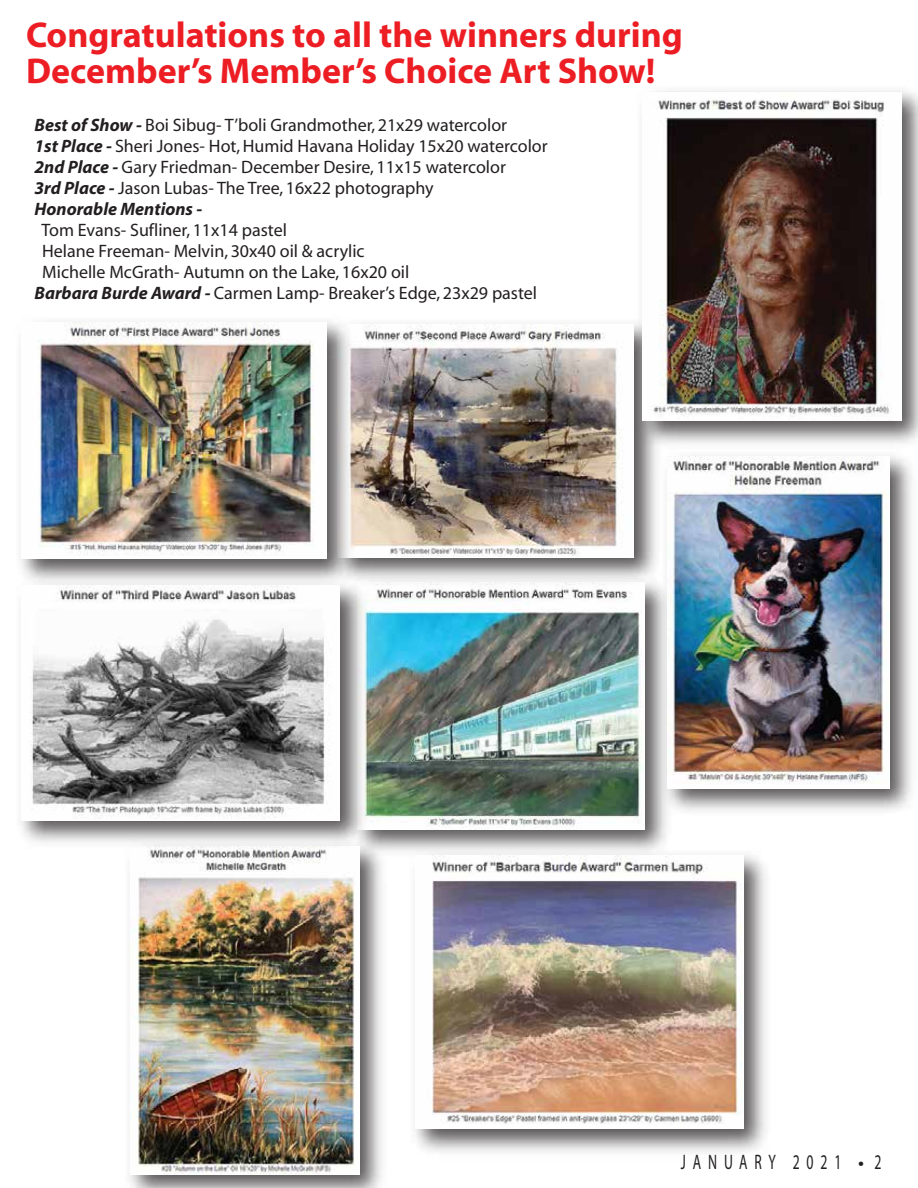
<style>
.page{position:relative;width:918px;height:1188px;background:#fff}
.page>*{position:absolute;margin:0;border:0;box-sizing:border-box;transform-origin:0 0}
.t1{font:700 36px/36px "Myriad";color:#ed1d24}
.t2{font:21px "Myriad";letter-spacing:.5em;color:#231f20;scale:.65 1}
.t3{font:18px/21px "Myriad";color:#231f20}
.s1{font-weight:700;font-style:italic}
</style>
<div class="page">
<img style="left:374px;top:591px;width:293px;height:260px">
<img style="left:374px;top:591px;width:271px;height:239px">
<img style="left:360px;top:454px;width:296px;height:137px">
<img style="left:360px;top:324px;width:273px;height:234px">
<img style="left:656px;top:454px;width:256px;height:368px">
<img style="left:668px;top:456px;width:222px;height:333px">
<img style="left:630px;top:91px;width:288px;height:363px">
<img style="left:642px;top:92px;width:259px;height:328px">
<img style="left:21px;top:322px;width:339px;height:251px">
<img style="left:21px;top:323px;width:306px;height:236px">
<img style="left:404px;top:843px;width:362px;height:309px">
<img style="left:416px;top:855px;width:328px;height:273px">
<img style="left:130px;top:834px;width:263px;height:354px">
<img style="left:130px;top:854px;width:230px;height:321px">
<img style="left:21px;top:573px;width:353px;height:281px">
<img style="left:21px;top:585px;width:319px;height:235px">
<h1 class="t1" style="left:26px;top:18px;width:658px">Congratulations to all the winners during<br>December’s Member’s Choice Art Show!</h1>
<p class="t3" style="left:34px;top:116px;width:515px"><span class="s1">Best of Show -</span> Boi Sibug- T’boli Grandmother, 21x29 watercolor<br><span class="s1">1st Place -</span> Sheri Jones- Hot, Humid Havana Holiday 15x20 watercolor <span class="s1">2nd Place -</span> Gary Friedman- December Desire, 11x15 watercolor<br><span class="s1">3rd Place -</span> Jason Lubas- The Tree, 16x22 photography<br><span class="s1">Honorable Mentions -</span></p>
<p class="t3" style="left:41px;top:221px;width:247px">Tom Evans- Sufliner, 11x14 pastel</p>
<p class="t3" style="left:42px;top:242px;width:324px">Helane Freeman- Melvin, 30x40 oil &amp; acrylic</p>
<p class="t3" style="left:42px;top:263px;width:369px">Michelle McGrath- Autumn on the Lake, 16x20 oil</p>
<p class="t3" style="left:34px;top:284px;width:504px"><span class="s1">Barbara Burde Award -</span> Carmen Lamp- Breaker’s Edge, 23x29 pastel</p>
<p class="t2" style="left:681px;top:1152px;width:248px">JANUARY 2021</p>
<p class="t2" style="left:874px;top:1152px;width:12px">2</p>
</div>
